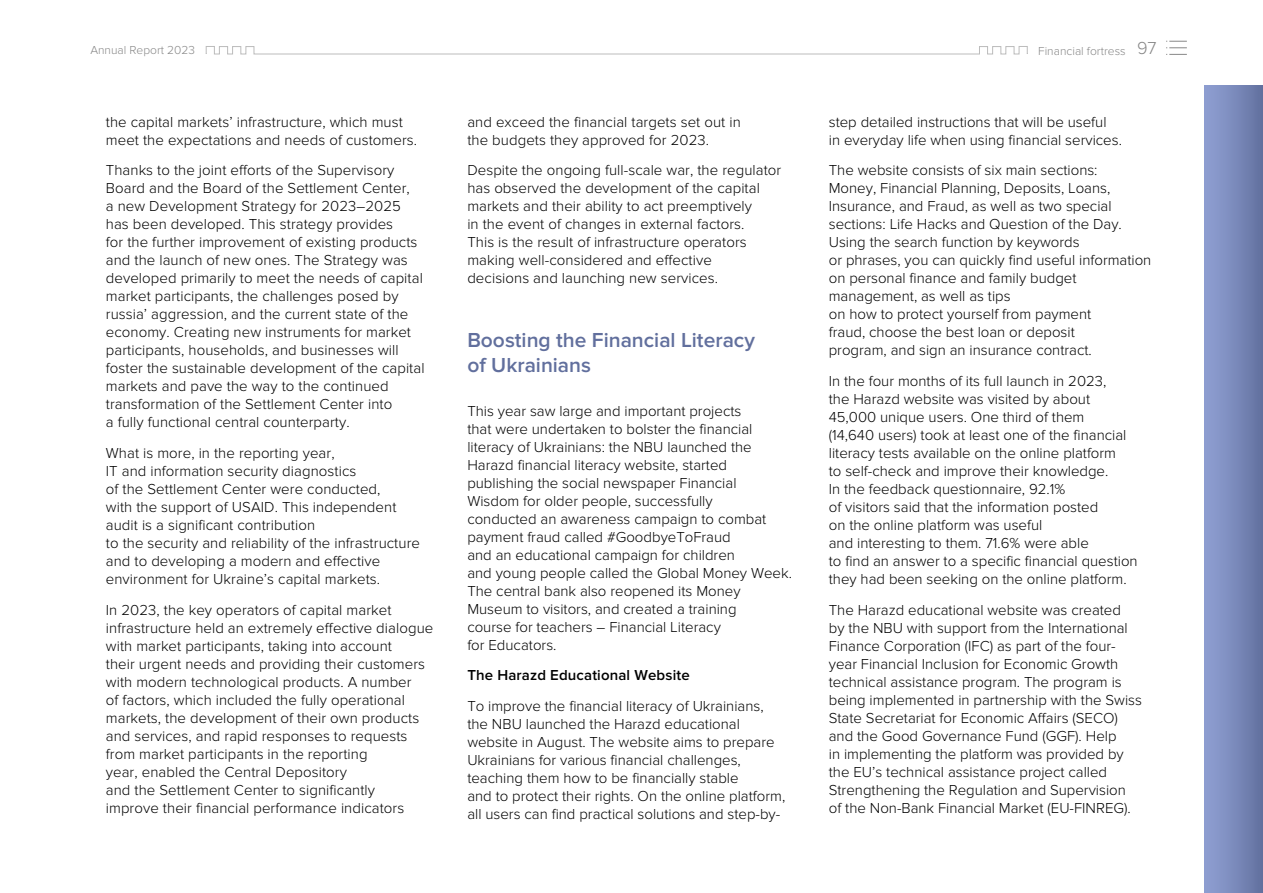
<style>
.page{position:relative;width:1263px;height:893px;background:#fff}
.page>*{position:absolute;margin:0;border:0;box-sizing:border-box;transform-origin:0 0}
.t1{font:600 21px/25.2px "Proxima Nova";color:#616f9d}
.t2{font:300 15px/18px "Proxima Nova";color:#000}
.t3{font:600 15px "Proxima Nova";letter-spacing:.01em;color:#000}
.t4{font:300 12px "Proxima Nova";color:#878787}
.s1{font-size:18px}
</style>
<div class="page">
<svg style="left:1166px;top:54px;width:21px;height:1px"></svg>
<svg style="left:1166px;top:41px;width:21px;height:7px"></svg>
<svg style="left:205px;top:46px;width:823px;height:9px"></svg>
<div style="left:1204px;top:85px;width:59px;height:808px;background:linear-gradient(to right,#91a2d5,#6372a0)"></div>
<p class="t4" style="left:90px;top:43px;width:106px">Annual Report 2023</p>
<p class="t4" style="left:1038px;top:44px;width:120px">Financial fortress <span class="s1">97</span></p>
<p class="t2" style="left:106px;top:113px;width:313px">the capital markets’ infrastructure, which must meet the expectations and needs of customers.</p>
<p class="t2" style="left:106px;top:162px;width:320px">Thanks to the joint efforts of the Supervisory Board and the Board of the Settlement Center,<br>a new Development Strategy for 2023–2025 has been developed. This strategy provides<br>for the further improvement of existing products and the launch of new ones. The Strategy was developed primarily to meet the needs of capital market participants, the challenges posed by russia’ aggression, and the current state of the economy. Creating new instruments for market participants, households, and businesses will foster the sustainable development of the capital markets and pave the way to the continued transformation of the Settlement Center into<br>a fully functional central counterparty.</p>
<p class="t2" style="left:106px;top:444px;width:316px">What is more, in the reporting year,<br>IT and information security diagnostics<br>of the Settlement Center were conducted,<br>with the support of USAID. This independent audit is a significant contribution<br>to the security and reliability of the infrastructure and to developing a modern and effective environment for Ukraine’s capital markets.</p>
<p class="t2" style="left:106px;top:601px;width:329px">In 2023, the key operators of capital market infrastructure held an extremely effective dialogue with market participants, taking into account<br>their urgent needs and providing their customers with modern technological products. A number<br>of factors, which included the fully operational markets, the development of their own products and services, and rapid responses to requests from market participants in the reporting<br>year, enabled the Central Depository<br>and the Settlement Center to significantly<br>improve their financial performance indicators</p>
<p class="t2" style="left:467px;top:113px;width:275px">and exceed the financial targets set out in the budgets they approved for 2023.</p>
<p class="t2" style="left:467px;top:162px;width:315px">Despite the ongoing full-scale war, the regulator has observed the development of the capital markets and their ability to act preemptively<br>in the event of changes in external factors.<br>This is the result of infrastructure operators making well-considered and effective<br>decisions and launching new services.</p>
<h1 class="t1" style="left:467px;top:328px;width:289px">Boosting the Financial Literacy of Ukrainians</h1>
<p class="t2" style="left:467px;top:402px;width:326px">This year saw large and important projects<br>that were undertaken to bolster the financial literacy of Ukrainians: the NBU launched the Harazd financial literacy website, started publishing the social newspaper Financial Wisdom for older people, successfully<br>conducted an awareness campaign to combat payment fraud called #GoodbyeToFraud<br>and an educational campaign for children<br>and young people called the Global Money Week.<br>The central bank also reopened its Money Museum to visitors, and created a training<br>course for teachers – Financial Literacy<br>for Educators.</p>
<p class="t3" style="left:467px;top:667px;width:224px">The Harazd Educational Website</p>
<p class="t2" style="left:467px;top:697px;width:319px">To improve the financial literacy of Ukrainians, the NBU launched the Harazd educational website in August. The website aims to prepare Ukrainians for various financial challenges, teaching them how to be financially stable<br>and to protect their rights. On the online platform, all users can find practical solutions and step-by-</p>
<p class="t2" style="left:829px;top:113px;width:295px">step detailed instructions that will be useful<br>in everyday life when using financial services.</p>
<p class="t2" style="left:829px;top:162px;width:324px">The website consists of six main sections:<br>Money, Financial Planning, Deposits, Loans, Insurance, and Fraud, as well as two special sections: Life Hacks and Question of the Day.<br>Using the search function by keywords<br>or phrases, you can quickly find useful information on personal finance and family budget management, as well as tips<br>on how to protect yourself from payment<br>fraud, choose the best loan or deposit<br>program, and sign an insurance contract.</p>
<p class="t2" style="left:829px;top:372px;width:310px">In the four months of its full launch in 2023,<br>the Harazd website was visited by about 45,000 unique users. One third of them<br>(14,640 users) took at least one of the financial literacy tests available on the online platform<br>to self-check and improve their knowledge.<br>In the feedback questionnaire, 92.1%<br>of visitors said that the information posted<br>on the online platform was useful<br>and interesting to them. 71.6% were able<br>to find an answer to a specific financial question they had been seeking on the online platform.</p>
<p class="t2" style="left:829px;top:601px;width:315px">The Harazd educational website was created<br>by the NBU with support from the International Finance Corporation (IFC) as part of the four&shy;year Financial Inclusion for Economic Growth technical assistance program. The program is being implemented in partnership with the Swiss State Secretariat for Economic Affairs (SECO) and the Good Governance Fund (GGF). Help<br>in implementing the platform was provided by the EU’s technical assistance project called Strengthening the Regulation and Supervision of the Non-Bank Financial Market (EU-FINREG).</p>
</div>
